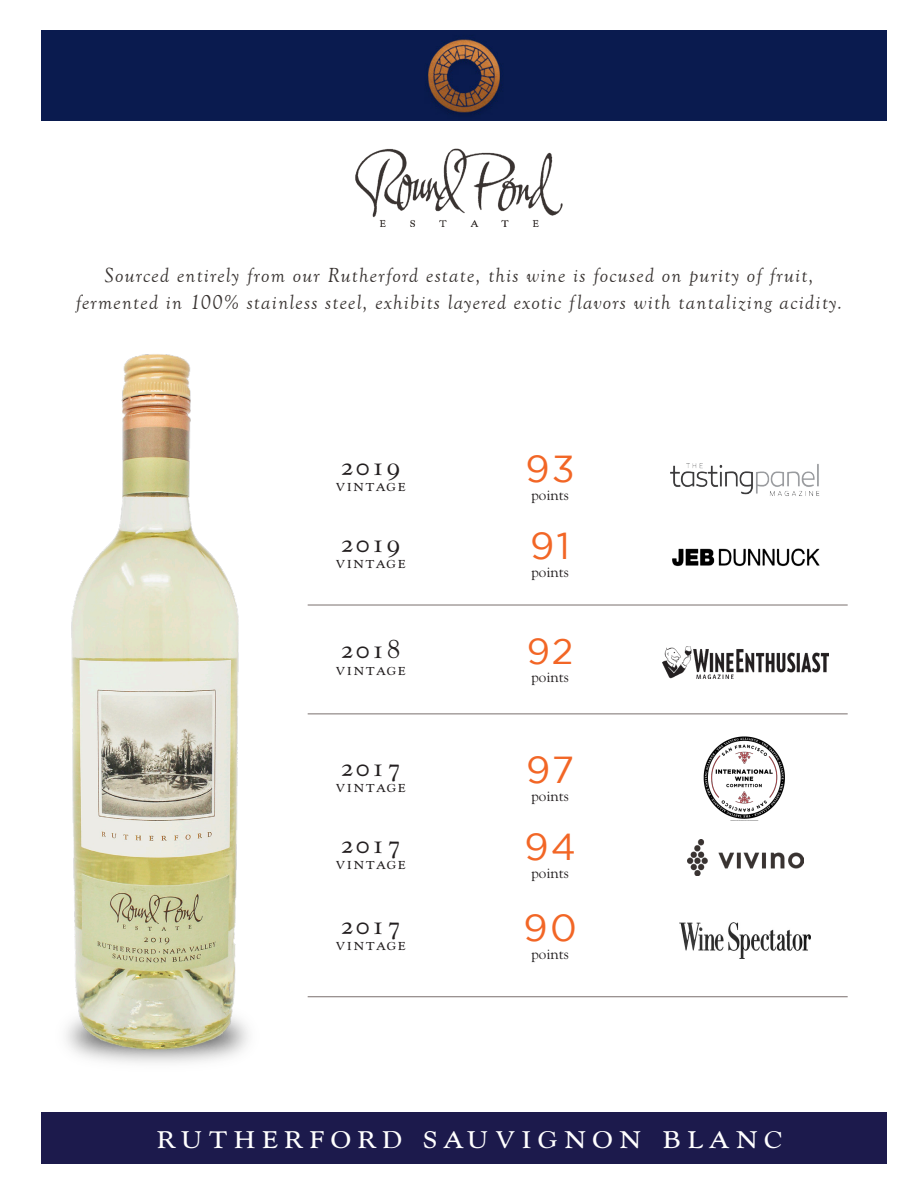
<style>
.page{position:relative;width:918px;height:1188px;background:#fff}
.page>*{position:absolute;margin:0;border:0;box-sizing:border-box;transform-origin:0 0}
.t1{font:37.5px "Goudy Std";letter-spacing:.15em;color:#fff}
.t2{font:37.5px "Gotham";letter-spacing:.06em;color:#f26626}
.t3{font:36px "Gotham";color:#f26626}
.t4{font:27px "Goudy Std";letter-spacing:.07em;color:#231f20}
.t5{font:italic 21px/27px "Goudy Old Style T";letter-spacing:.06em;color:#383331;text-align:center}
.t6{font:18px "Goudy Std";letter-spacing:.075em;color:#231f20}
.t7{font:15px "Goudy Std";color:#231f20}
</style>
<div class="page">
<div style="left:42px;top:1112px;width:845px;height:52px;background:#1c1a4c"></div>
<img style="left:66px;top:354px;width:183px;height:709px">
<img style="left:355px;top:148px;width:208px;height:78px">
<div style="left:42px;top:31px;width:845px;height:90px;background:#0a1b4f"></div>
<hr style="left:308px;top:996px;width:540px;height:1px;background:#796f6e">
<img style="left:680px;top:922px;width:131px;height:36px">
<hr style="left:308px;top:714px;width:540px;height:1px;background:#796f6e">
<img style="left:687px;top:840px;width:116px;height:35px">
<hr style="left:308px;top:605px;width:540px;height:1px;background:#796f6e">
<img style="left:670px;top:463px;width:150px;height:33px">
<img style="left:663px;top:647px;width:165px;height:32px">
<img style="left:703px;top:736px;width:82px;height:83px">
<img style="left:672px;top:548px;width:148px;height:19px">
<p class="t5" style="left:76px;top:263px;width:768px">Sourced entirely from our Rutherford estate, this wine is focused on purity of fruit, fermented in 100% stainless steel, exhibits layered exotic flavors with tantalizing acidity.</p>
<p class="t4" style="left:341px;top:449px;width:61px">2019</p>
<p class="t6" style="left:336px;top:474px;width:72px">vintage</p>
<p class="t4" style="left:341px;top:526px;width:61px">2019</p>
<p class="t6" style="left:336px;top:551px;width:72px">vintage</p>
<p class="t4" style="left:341px;top:632px;width:61px">2018</p>
<p class="t6" style="left:336px;top:657px;width:72px">vintage</p>
<p class="t4" style="left:341px;top:749px;width:61px">2017</p>
<p class="t6" style="left:336px;top:775px;width:72px">vintage</p>
<p class="t4" style="left:341px;top:826px;width:61px">2017</p>
<p class="t6" style="left:336px;top:852px;width:72px">vintage</p>
<p class="t4" style="left:341px;top:908px;width:61px">2017</p>
<p class="t6" style="left:336px;top:933px;width:72px">vintage</p>
<p class="t2" style="left:526px;top:448px;width:51px">93</p>
<p class="t7" style="left:531px;top:485px;width:39px">points</p>
<p class="t2" style="left:530px;top:525px;width:41px">91</p>
<p class="t7" style="left:531px;top:563px;width:39px">points</p>
<p class="t3" style="left:527px;top:632px;width:48px">92</p>
<p class="t7" style="left:531px;top:668px;width:39px">points</p>
<p class="t2" style="left:526px;top:749px;width:50px">97</p>
<p class="t7" style="left:531px;top:786px;width:39px">points</p>
<p class="t2" style="left:524px;top:826px;width:53px">94</p>
<p class="t7" style="left:531px;top:863px;width:39px">points</p>
<p class="t2" style="left:524px;top:907px;width:55px">90</p>
<p class="t7" style="left:531px;top:945px;width:39px">points</p>
<p class="t1" style="left:157px;top:1111px;width:628px">rutherford sauvignon blanc</p>
</div>
